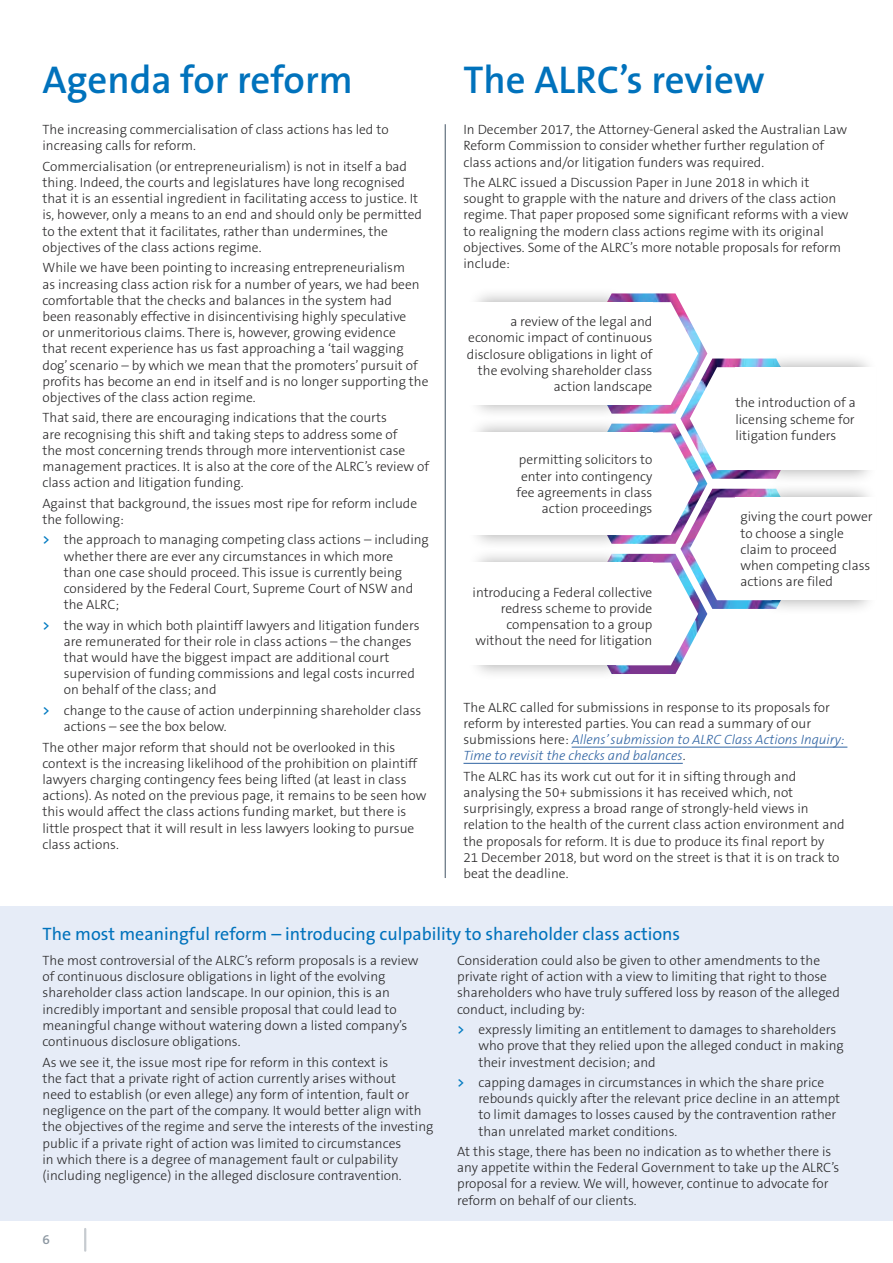
<style>
.page{position:relative;width:893px;height:1263px;background:#fff}
.page>*{position:absolute;margin:0;border:0;box-sizing:border-box;transform-origin:0 0}
.t1{font:600 39px "The Sans B6";color:#0072bc}
.t2{font:18px "The Sans B5 Plain";color:#0072bc}
.t3{font:300 13.5px/16.2px "The Sans B3";color:#292829}
.t4{font:600 13.5px "The Sans B6";color:#8d98a2}
.s1{font-family:"The Sans B6";font-weight:600;color:#007ac1}
.s2{font-style:italic;color:#2f63a2}
</style>
<div class="page">
<hr style="left:84px;top:1229px;width:2px;height:22px;background:#c6cbd0">
<div style="left:0;top:906px;width:893px;height:314px;background:#e6ecf7"></div>
<div style="left:759px;top:352px;width:119px;height:133px;background:#000;opacity:.3"></div>
<div style="left:735px;top:367px;width:141px;height:103px;background:#fff"></div>
<img style="left:629px;top:293px;width:51px;height:9px">
<div style="left:467px;top:287px;width:162px;height:133px;background:#000;opacity:.3"></div>
<div style="left:759px;top:482px;width:119px;height:133px;background:#000;opacity:.3"></div>
<div style="left:735px;top:497px;width:141px;height:103px;background:#fff"></div>
<div style="left:467px;top:417px;width:162px;height:133px;background:#000;opacity:.3"></div>
<img style="left:629px;top:665px;width:52px;height:9px">
<div style="left:467px;top:547px;width:162px;height:134px;background:#000;opacity:.3"></div>
<img style="left:589px;top:302px;width:210px;height:363px">
<div style="left:460px;top:302px;width:192px;height:103px;background:#fff"></div>
<div style="left:460px;top:432px;width:192px;height:103px;background:#fff"></div>
<div style="left:460px;top:562px;width:192px;height:103px;background:#fff"></div>
<hr style="left:572px;top:747px;width:275px;height:1px;background:#2f63a2">
<hr style="left:463px;top:763px;width:220px;height:1px;background:#2f63a2">
<hr style="left:445px;top:124px;width:1px;height:754px;background:#415364">
<h1 class="t1" style="left:43px;top:59px;width:312px">Agenda for reform</h1>
<p class="t3" style="left:43px;top:122px;width:348px">The increasing commercialisation of class actions has led to increasing calls for reform.</p>
<p class="t3" style="left:43px;top:159px;width:381px">Commercialisation (or entrepreneurialism) is not in itself a bad thing. Indeed, the courts and legislatures have long recognised that it is an essential ingredient in facilitating access to justice. It is, however, only a means to an end and should only be permitted to the extent that it facilitates, rather than undermines, the objectives of the class actions regime.</p>
<p class="t3" style="left:43px;top:260px;width:387px">While we have been pointing to increasing entrepreneurialism<br>as increasing class action risk for a number of years, we had been comfortable that the checks and balances in the system had<br>been reasonably effective in disincentivising highly speculative<br>or unmeritorious claims. There is, however, growing evidence<br>that recent experience has us fast approaching a ‘tail wagging dog’ scenario – by which we mean that the promoters’ pursuit of profits has become an end in itself and is no longer supporting the objectives of the class action regime.</p>
<p class="t3" style="left:43px;top:410px;width:388px">That said, there are encouraging indications that the courts<br>are recognising this shift and taking steps to address some of<br>the most concerning trends through more interventionist case management practices. It is also at the core of the ALRC’s review of class action and litigation funding.</p>
<p class="t3" style="left:43px;top:495px;width:376px">Against that background, the issues most ripe for reform include the following:</p>
<p class="t3" style="left:64px;top:532px;width:367px;text-indent:-21px"><span class="s1">&gt;</span> the approach to managing competing class actions – including whether there are ever any circumstances in which more<br>than one case should proceed. This issue is currently being considered by the Federal Court, Supreme Court of NSW and the ALRC;</p>
<p class="t3" style="left:64px;top:617px;width:357px;text-indent:-21px"><span class="s1">&gt;</span> the way in which both plaintiff lawyers and litigation funders are remunerated for their role in class actions – the changes that would have the biggest impact are additional court supervision of funding commissions and legal costs incurred on behalf of the class; and</p>
<p class="t3" style="left:64px;top:703px;width:359px;text-indent:-21px"><span class="s1">&gt;</span> change to the cause of action underpinning shareholder class actions – see the box below.</p>
<p class="t3" style="left:43px;top:739px;width:385px">The other major reform that should not be overlooked in this context is the increasing likelihood of the prohibition on plaintiff lawyers charging contingency fees being lifted (at least in class actions). As noted on the previous page, it remains to be seen how this would affect the class actions funding market, but there is little prospect that it will result in less lawyers looking to pursue class actions.</p>
<h1 class="t1" style="left:463px;top:59px;width:303px">The ALRC’s review</h1>
<p class="t3" style="left:463px;top:122px;width:385px">In December 2017, the Attorney‑General asked the Australian Law<br>Reform Commission to consider whether further regulation of class actions and/or litigation funders was required.</p>
<p class="t3" style="left:463px;top:175px;width:387px">The ALRC issued a Discussion Paper in June 2018 in which it sought to grapple with the nature and drivers of the class action regime. That paper proposed some significant reforms with a view to realigning the modern class actions regime with its original objectives. Some of the ALRC’s more notable proposals for reform include:</p>
<p class="t3" style="left:467px;top:314px;width:187px;text-align:right">a review of the legal and economic impact of continuous disclosure obligations in light of the evolving shareholder class action landscape</p>
<p class="t3" style="left:517px;top:452px;width:137px;text-align:right">permitting solicitors to enter into contingency fee agreements in class action proceedings</p>
<p class="t3" style="left:473px;top:584px;width:181px;text-align:right">introducing a Federal collective redress scheme to provide compensation to a group without the need for litigation</p>
<p class="t3" style="left:735px;top:395px;width:122px;text-align:justify">the introduction of a licensing scheme for litigation funders</p>
<p class="t3" style="left:740px;top:509px;width:134px">giving the court power to choose a single claim to proceed when competing class actions are filed</p>
<p class="t3" style="left:463px;top:699px;width:382px">The ALRC called for submissions in response to its proposals for reform by interested parties. You can read a summary of our submissions here: <span class="s2">Allens’ submission to ALRC Class Actions Inquiry:<br>Time to revisit the checks and balances</span>.</p>
<p class="t3" style="left:463px;top:768px;width:383px">The ALRC has its work cut out for it in sifting through and analysing the 50+ submissions it has received which, not surprisingly, express a broad range of strongly‑held views in relation to the health of the current class action environment and the proposals for reform. It is due to produce its final report by<br>21 December 2018, but word on the street is that it is on track to beat the deadline.</p>
<h2 class="t2" style="left:43px;top:924px;width:639px">The most meaningful reform – introducing culpability to shareholder class actions</h2>
<p class="t3" style="left:43px;top:953px;width:377px">The most controversial of the ALRC’s reform proposals is a review of continuous disclosure obligations in light of the evolving shareholder class action landscape. In our opinion, this is an incredibly important and sensible proposal that could lead to meaningful change without watering down a listed company’s continuous disclosure obligations.</p>
<p class="t3" style="left:43px;top:1054px;width:392px">As we see it, the issue most ripe for reform in this context is<br>the fact that a private right of action currently arises without<br>need to establish (or even allege) any form of intention, fault or negligence on the part of the company. It would better align with the objectives of the regime and serve the interests of the investing public if a private right of action was limited to circumstances<br>in which there is a degree of management fault or culpability (including negligence) in the alleged disclosure contravention.</p>
<p class="t3" style="left:457px;top:953px;width:384px">Consideration could also be given to other amendments to the private right of action with a view to limiting that right to those shareholders who have truly suffered loss by reason of the alleged conduct, including by:</p>
<p class="t3" style="left:478px;top:1022px;width:367px;text-indent:-21px"><span class="s1">&gt;</span> expressly limiting an entitlement to damages to shareholders who prove that they relied upon the alleged conduct in making their investment decision; and</p>
<p class="t3" style="left:478px;top:1075px;width:363px;text-indent:-21px"><span class="s1">&gt;</span> capping damages in circumstances in which the share price rebounds quickly after the relevant price decline in an attempt to limit damages to losses caused by the contravention rather than unrelated market conditions.</p>
<p class="t3" style="left:457px;top:1144px;width:384px">At this stage, there has been no indication as to whether there is any appetite within the Federal Government to take up the ALRC’s proposal for a review. We will, however, continue to advocate for reform on behalf of our clients.</p>
<p class="t4" style="left:43px;top:1232px;width:9px">6</p>
</div>
